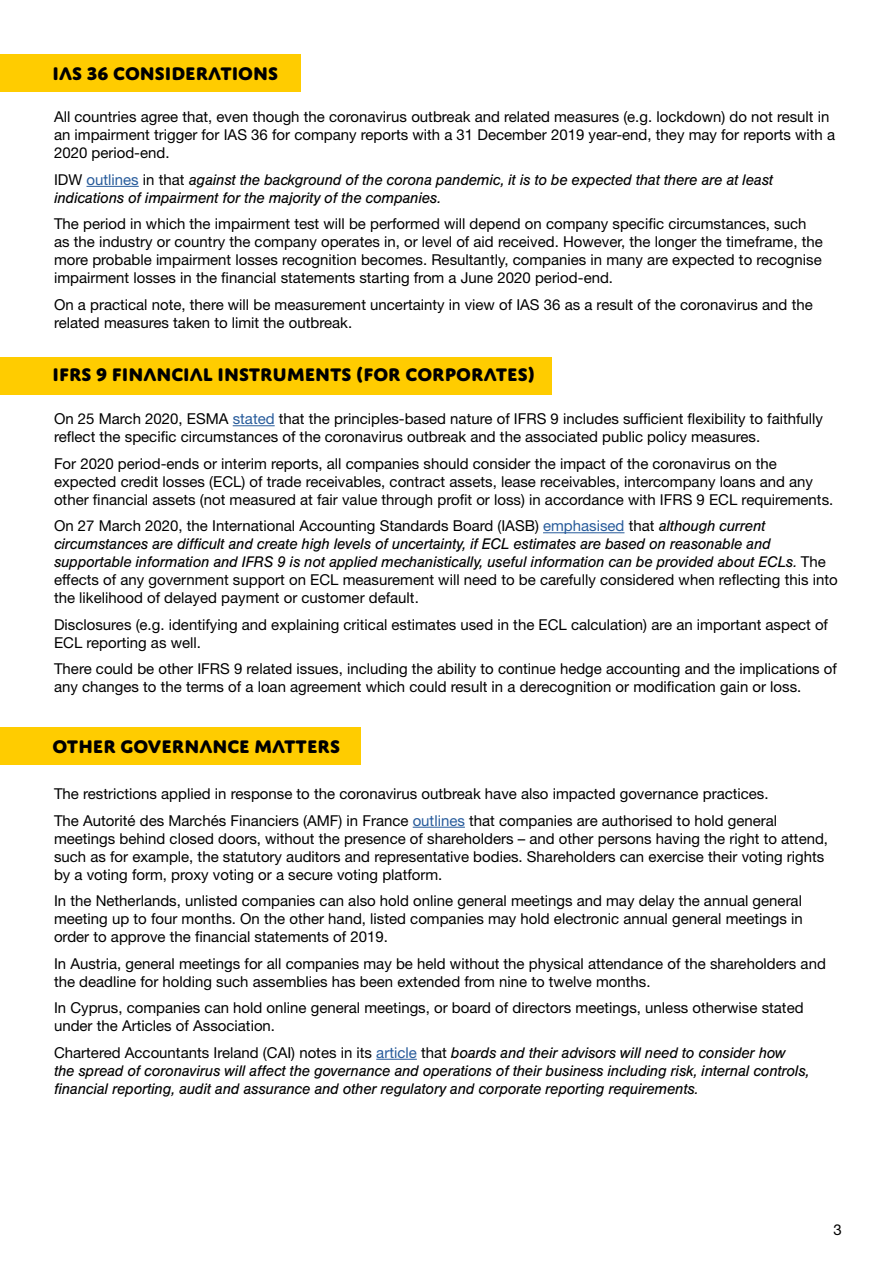
<style>
.page{position:relative;width:893px;height:1263px;background:#fff}
.page>*{position:absolute;margin:0;border:0;box-sizing:border-box;transform-origin:0 0}
.t1{font:19.5px "Domus Accountancy Europe";color:#000}
.t2{font:15px/18px "Helvetica Neue LT Std";color:#000}
.t3{font:italic 15px/18px "Helvetica BQ";color:#000}
.s1{font-family:"Helvetica Neue LT Std";font-style:normal}
.s2{font-family:"Helvetica Neue LT Std";font-style:normal;color:#275b9b}
.s3{color:#275b9b}
.s4{font-family:"Helvetica BQ";font-style:italic}
</style>
<div class="page">
<div style="left:0;top:54px;width:300px;height:37px;background:#fc0"></div>
<hr style="left:87px;top:186px;width:52px;height:1px;background:#275b9b">
<div style="left:0;top:357px;width:551px;height:37px;background:#fc0"></div>
<hr style="left:233px;top:425px;width:42px;height:1px;background:#275b9b">
<hr style="left:543px;top:532px;width:81px;height:1px;background:#275b9b">
<div style="left:0;top:727px;width:360px;height:38px;background:#fc0"></div>
<hr style="left:413px;top:827px;width:52px;height:1px;background:#275b9b">
<hr style="left:376px;top:1059px;width:41px;height:1px;background:#275b9b">
<h1 class="t1" style="left:53px;top:61px;width:227px">IAS 36 CONSIDERATIONS</h1>
<p class="t2" style="left:54px;top:108px;width:783px">All countries agree that, even though the coronavirus outbreak and related measures (e.g. lockdown) do not result in an impairment trigger for IAS 36 for company reports with a 31 December 2019 year-end, they may for reports with a<br>2020 period-end.</p>
<p class="t3" style="left:54px;top:171px;width:720px"><span class="s1">IDW</span> <span class="s2">outlines</span> <span class="s1">in that</span> against the background of the corona pandemic, it is to be expected that there are at least indications of impairment for the majority of the companies.</p>
<p class="t2" style="left:54px;top:215px;width:770px">The period in which the impairment test will be performed will depend on company specific circumstances, such as the industry or country the company operates in, or level of aid received. However, the longer the timeframe, the more probable impairment losses recognition becomes. Resultantly, companies in many are expected to recognise impairment losses in the financial statements starting from a June 2020 period-end.</p>
<p class="t2" style="left:54px;top:295px;width:760px">On a practical note, there will be measurement uncertainty in view of IAS 36 as a result of the coronavirus and the related measures taken to limit the outbreak.</p>
<h1 class="t1" style="left:53px;top:363px;width:484px">IFRS 9 FINANCIAL INSTRUMENTS (FOR CORPORATES)</h1>
<p class="t2" style="left:54px;top:410px;width:771px">On 25 March 2020, ESMA <span class="s3">stated</span> that the principles-based nature of IFRS 9 includes sufficient flexibility to faithfully reflect the specific circumstances of the coronavirus outbreak and the associated public policy measures.</p>
<p class="t2" style="left:54px;top:454px;width:781px">For 2020 period-ends or interim reports, all companies should consider the impact of the coronavirus on the expected credit losses (ECL) of trade receivables, contract assets, lease receivables, intercompany loans and any other financial assets (not measured at fair value through profit or loss) in accordance with IFRS 9 ECL requirements.</p>
<p class="t2" style="left:54px;top:517px;width:713px">On 27 March 2020, the International Accounting Standards Board (IASB) <span class="s3">emphasised</span> that <span class="s4">although current</span></p>
<p class="t3" style="left:54px;top:535px;width:773px">circumstances are difficult and create high levels of uncertainty, if ECL estimates are based on reasonable and supportable information and IFRS 9 is not applied mechanistically, useful information can be provided about ECLs. <span class="s1">The</span></p>
<p class="t2" style="left:54px;top:571px;width:785px">effects of any government support on ECL measurement will need to be carefully considered when reflecting this into the likelihood of delayed payment or customer default.</p>
<p class="t2" style="left:54px;top:615px;width:776px">Disclosures (e.g. identifying and explaining critical estimates used in the ECL calculation) are an important aspect of<br>ECL reporting as well.</p>
<p class="t2" style="left:54px;top:660px;width:784px">There could be other IFRS 9 related issues, including the ability to continue hedge accounting and the implications of any changes to the terms of a loan agreement which could result in a derecognition or modification gain or loss.</p>
<h1 class="t1" style="left:53px;top:734px;width:289px">OTHER GOVERNANCE MATTERS</h1>
<p class="t2" style="left:54px;top:780px;width:725px;line-height:26.5px">The restrictions applied in response to the coronavirus outbreak have also impacted governance practices.<br>The Autorité des Marchés Financiers (AMF) in France <span class="s3">outlines</span> that companies are authorised to hold general</p>
<p class="t2" style="left:54px;top:829px;width:776px">meetings behind closed doors, without the presence of shareholders – and other persons having the right to attend, such as for example, the statutory auditors and representative bodies. Shareholders can exercise their voting rights by a voting form, proxy voting or a secure voting platform.</p>
<p class="t2" style="left:54px;top:892px;width:750px;text-align:justify">In the Netherlands, unlisted companies can also hold online general meetings and may delay the annual general meeting up to four months. On the other hand, listed companies may hold electronic annual general meetings in order to approve the financial statements of 2019.</p>
<p class="t2" style="left:54px;top:954px;width:773px">In Austria, general meetings for all companies may be held without the physical attendance of the shareholders and the deadline for holding such assemblies has been extended from nine to twelve months.</p>
<p class="t2" style="left:54px;top:999px;width:751px">In Cyprus, companies can hold online general meetings, or board of directors meetings, unless otherwise stated under the Articles of Association.</p>
<p class="t2" style="left:54px;top:1043px;width:733px">Chartered Accountants Ireland (CAI) notes in its <span class="s3">article</span> that <span class="s4">boards and their advisors will need to consider how</span></p>
<p class="t3" style="left:54px;top:1062px;width:757px">the spread of coronavirus will affect the governance and operations of their business including risk, internal controls, financial reporting, audit and assurance and other regulatory and corporate reporting requirements.</p>
<p class="t2" style="left:833px;top:1221px;width:10px">3</p>
</div>
